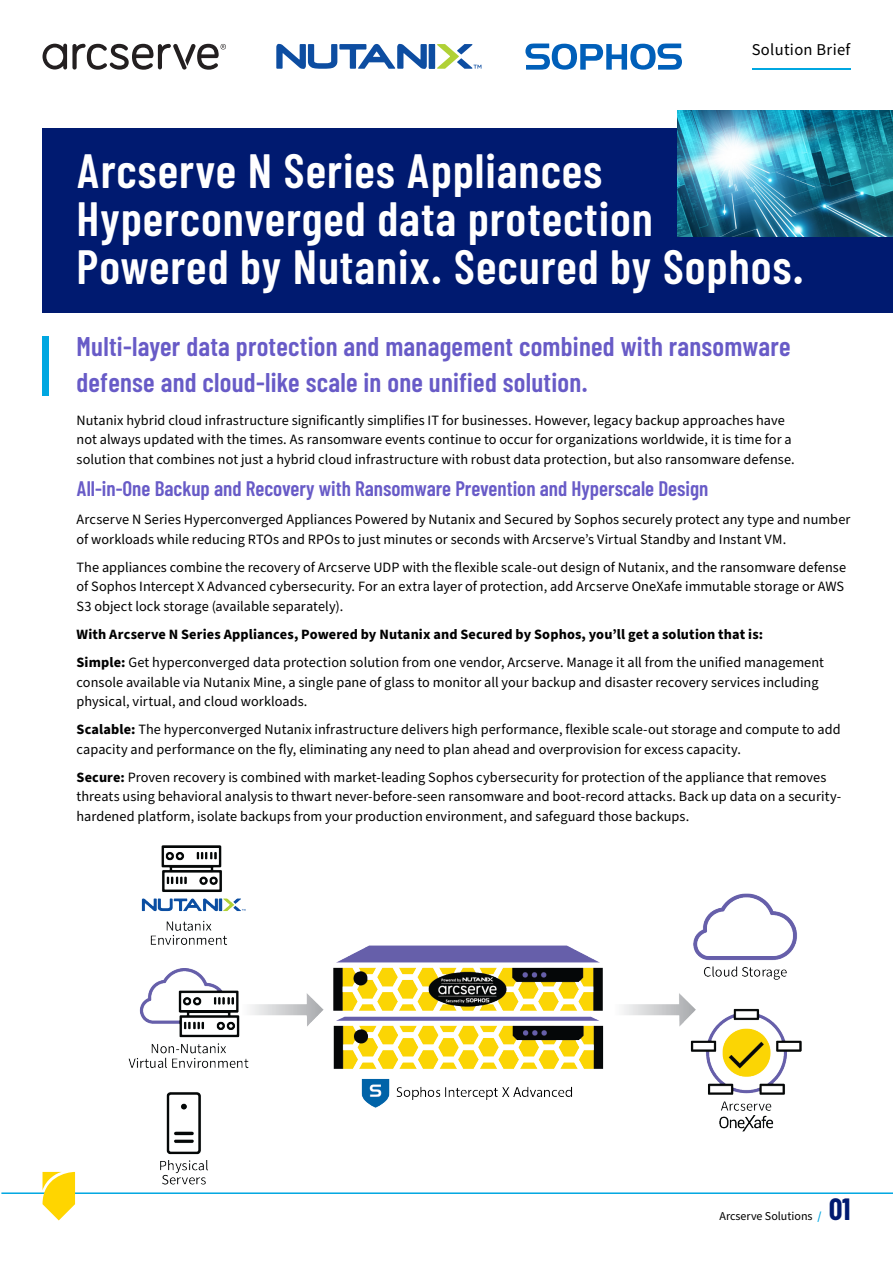
<style>
.page{position:relative;width:893px;height:1263px;background:#fff}
.page>*{position:absolute;margin:0;border:0;box-sizing:border-box;transform-origin:0 0}
.t1{font:600 48px/48px "Barlow Condensed";letter-spacing:.02em;color:#fff}
.t2{font:600 27px/36px "Barlow Condensed";letter-spacing:.01em;color:#685bc7}
.t3{font:600 21px "Barlow Condensed";color:#685bc7}
.t4{font:16.5px "Source Sans Pro";letter-spacing:.02em;color:#000}
.t5{font:14.25px/19.5px "Source Sans Pro";letter-spacing:.005em;color:#000}
.t6{font:700 14.25px "Source Sans Pro";letter-spacing:.01em;color:#000}
.t7{font:12px "Source Sans Pro";color:#000}
.s1{font-weight:700}
.s2{font-weight:600;color:#00a7e1}
.s3{font-family:"Barlow Condensed";font-weight:700;font-size:30px;color:#001a70}
</style>
<div class="page">
<hr style="left:752px;top:68px;width:98px;height:2px;background:#00a7e1">
<hr style="left:1px;top:1192px;width:892px;height:2px;background:#00a7e1">
<svg style="left:43px;top:1172px;width:32px;height:48px"></svg>
<svg style="left:43px;top:44px;width:183px;height:26px"></svg>
<svg style="left:525px;top:44px;width:157px;height:26px"></svg>
<svg style="left:437px;top:44px;width:44px;height:25px"></svg>
<div style="left:429px;top:44px;width:6px;height:25px;background:#0d4da1"></div>
<svg style="left:276px;top:44px;width:151px;height:25px"></svg>
<div style="left:43px;top:128px;width:850px;height:185px;background:#001a70"></div>
<img style="left:678px;top:111px;width:215px;height:125px">
<div style="left:43px;top:336px;width:6px;height:60px;background:#00a7e1"></div>
<img style="left:128px;top:845px;width:674px;height:340px">
<p class="t4" style="left:752px;top:38px;width:100px">Solution Brief</p>
<p class="t1" style="left:77px;top:146px;width:729px">Arcserve N Series Appliances<br>Hyperconverged data protection<br>Powered by Nutanix. Secured by Sophos.</p>
<p class="t2" style="left:77px;top:327px;width:715px">Multi-layer data protection and management combined with ransomware defense and cloud-like scale in one unified solution.</p>
<p class="t5" style="left:77px;top:411px;width:720px">Nutanix hybrid cloud infrastructure significantly simplifies IT for businesses. However, legacy backup approaches have not always updated with the times. As ransomware events continue to occur for organizations worldwide, it is time for a solution that combines not just a hybrid cloud infrastructure with robust data protection, but also ransomware defense.</p>
<p class="t3" style="left:77px;top:476px;width:633px">All-in-One Backup and Recovery with Ransomware Prevention and Hyperscale Design</p>
<p class="t5" style="left:77px;top:510px;width:775px">Arcserve N Series Hyperconverged Appliances Powered by Nutanix and Secured by Sophos securely protect any type and number of workloads while reducing RTOs and RPOs to just minutes or seconds with Arcserve’s Virtual Standby and Instant VM.</p>
<p class="t5" style="left:77px;top:558px;width:771px">The appliances combine the recovery of Arcserve UDP with the flexible scale-out design of Nutanix, and the ransomware defense of Sophos Intercept X Advanced cybersecurity. For an extra layer of protection, add Arcserve OneXafe immutable storage or AWS<br>S3 object lock storage (available separately).</p>
<p class="t6" style="left:77px;top:625px;width:688px">With Arcserve N Series Appliances, Powered by Nutanix and Secured by Sophos, you’ll get a solution that is:</p>
<p class="t5" style="left:77px;top:653px;width:749px"><span class="s1">Simple:</span> Get hyperconverged data protection solution from one vendor, Arcserve. Manage it all from the unified management console available via Nutanix Mine, a single pane of glass to monitor all your backup and disaster recovery services including physical, virtual, and cloud workloads.</p>
<p class="t5" style="left:77px;top:720px;width:765px"><span class="s1">Scalable:</span> The hyperconverged Nutanix infrastructure delivers high performance, flexible scale-out storage and compute to add capacity and performance on the fly, eliminating any need to plan ahead and overprovision for excess capacity.</p>
<p class="t5" style="left:77px;top:767px;width:766px"><span class="s1">Secure:</span> Proven recovery is combined with market-leading Sophos cybersecurity for protection of the appliance that removes threats using behavioral analysis to thwart never-before-seen ransomware and boot-record attacks. Back up data on a security&shy;hardened platform, isolate backups from your production environment, and safeguard those backups.</p>
<p class="t7" style="left:719px;top:1208px;width:132px">Arcserve Solutions <span class="s2">/</span> <span class="s3">01</span></p>
</div>
